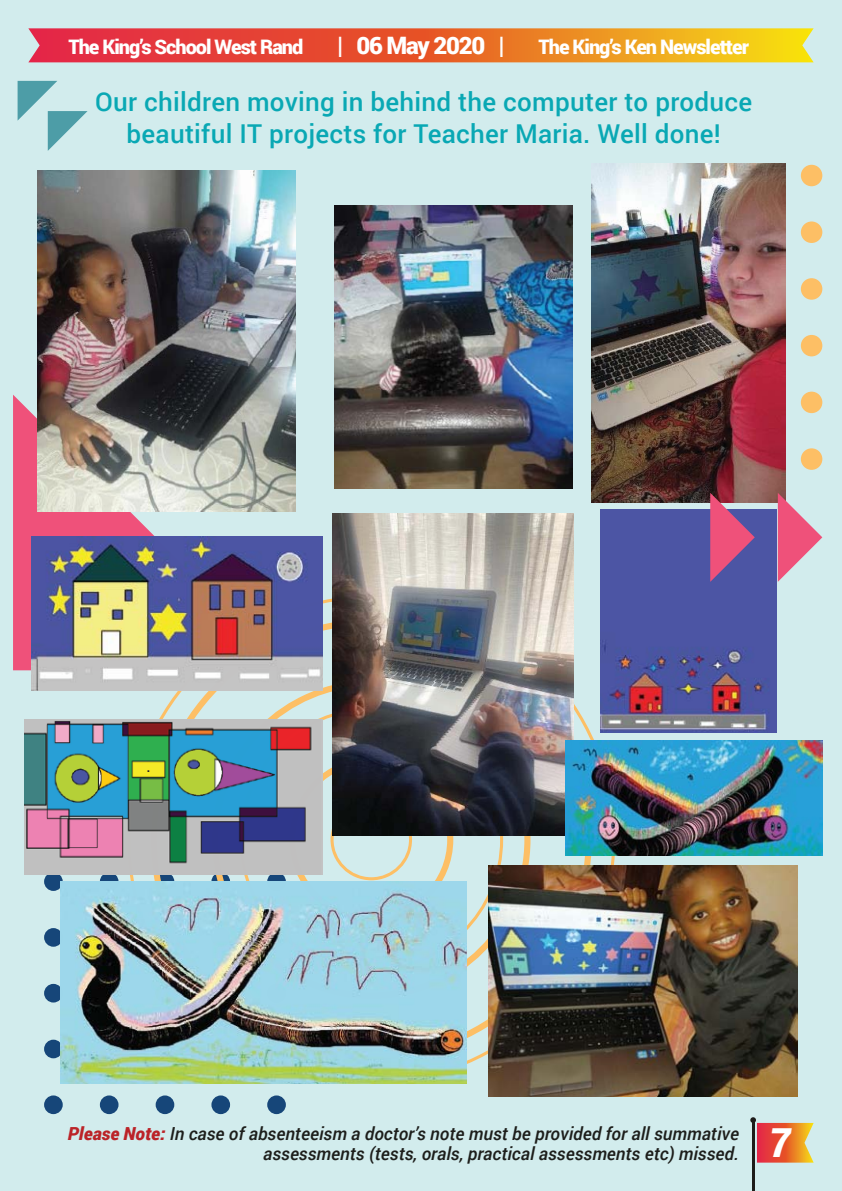
<style>
.page{position:relative;width:842px;height:1191px;background:#d2eced}
.page>*{position:absolute;margin:0;border:0;box-sizing:border-box;transform-origin:0 0}
.t1{font:italic 900 40px "Roboto";color:#fff}
.t2{font:500 26px/32px "Roboto";letter-spacing:.01em;color:#09a8b4;text-align:center}
.t3{font:900 24px "Roboto";letter-spacing:-.05em;color:#fff}
.t4{font:900 20px "Roboto";letter-spacing:-.05em;color:#fff}
.t5{font:italic 500 18px/19.6px "Roboto";color:#1d1e1b;text-align:right}
.s1{font-weight:900;color:#bb2328}
</style>
<div class="page">
<hr style="left:752px;top:1120px;width:2px;height:71px;background:#1d1c1a">
<svg style="left:750px;top:1117px;width:64px;height:45px"></svg>
<svg style="left:28px;top:28px;width:786px;height:34px;background:#e96f2f"></svg>
<img style="left:334px;top:206px;width:238px;height:282px">
<img style="left:592px;top:164px;width:193px;height:338px">
<img style="left:600px;top:509px;width:176px;height:223px">
<svg style="left:44px;top:875px;width:242px;height:239px"></svg>
<svg style="left:710px;top:493px;width:45px;height:89px;background:#a95989"></svg>
<svg style="left:778px;top:493px;width:44px;height:89px"></svg>
<svg style="left:18px;top:81px;width:70px;height:70px"></svg>
<svg style="left:127px;top:595px;width:488px;height:488px"></svg>
<svg style="left:151px;top:619px;width:441px;height:441px"></svg>
<svg style="left:212px;top:680px;width:318px;height:318px"></svg>
<svg style="left:239px;top:707px;width:264px;height:264px"></svg>
<svg style="left:289px;top:757px;width:164px;height:124px"></svg>
<img style="left:333px;top:514px;width:241px;height:321px">
<img style="left:24px;top:720px;width:299px;height:155px">
<img style="left:61px;top:881px;width:405px;height:202px">
<img style="left:565px;top:740px;width:257px;height:115px">
<svg style="left:13px;top:395px;width:276px;height:275px;fill:#ef517a"></svg>
<img style="left:37px;top:170px;width:259px;height:341px">
<img style="left:32px;top:536px;width:291px;height:154px">
<div style="left:801px;top:165px;width:21px;height:21px;background:#fdbf65;border-radius:50%"></div>
<div style="left:801px;top:221px;width:21px;height:22px;background:#fdbf65;border-radius:50%"></div>
<div style="left:801px;top:278px;width:21px;height:22px;background:#fdbf65;border-radius:50%"></div>
<div style="left:801px;top:335px;width:21px;height:21px;background:#fdbf65;border-radius:50%"></div>
<div style="left:801px;top:391px;width:21px;height:22px;background:#fdbf65;border-radius:50%"></div>
<div style="left:801px;top:448px;width:21px;height:22px;background:#fdbf65;border-radius:50%"></div>
<img style="left:489px;top:865px;width:308px;height:231px">
<p class="t4" style="left:68px;top:32px;width:236px">The King’s School West Rand</p>
<h3 class="t3" style="left:337px;top:28px;width:169px">| 06 May 2020 |</h3>
<p class="t4" style="left:538px;top:32px;width:212px">The King’s Ken Newsletter</p>
<h2 class="t2" style="left:95px;top:85px;width:658px">Our children moving in behind the computer to produce beautiful IT projects for Teacher Maria. Well done!</h2>
<p class="t5" style="left:68px;top:1123px;width:673px"><span class="s1">Please Note:</span> In case of absenteeism a doctor’s note must be provided for all summative assessments (tests, orals, practical assessments etc) missed.</p>
<h1 class="t1" style="left:768px;top:1114px;width:23px">7</h1>
</div>
